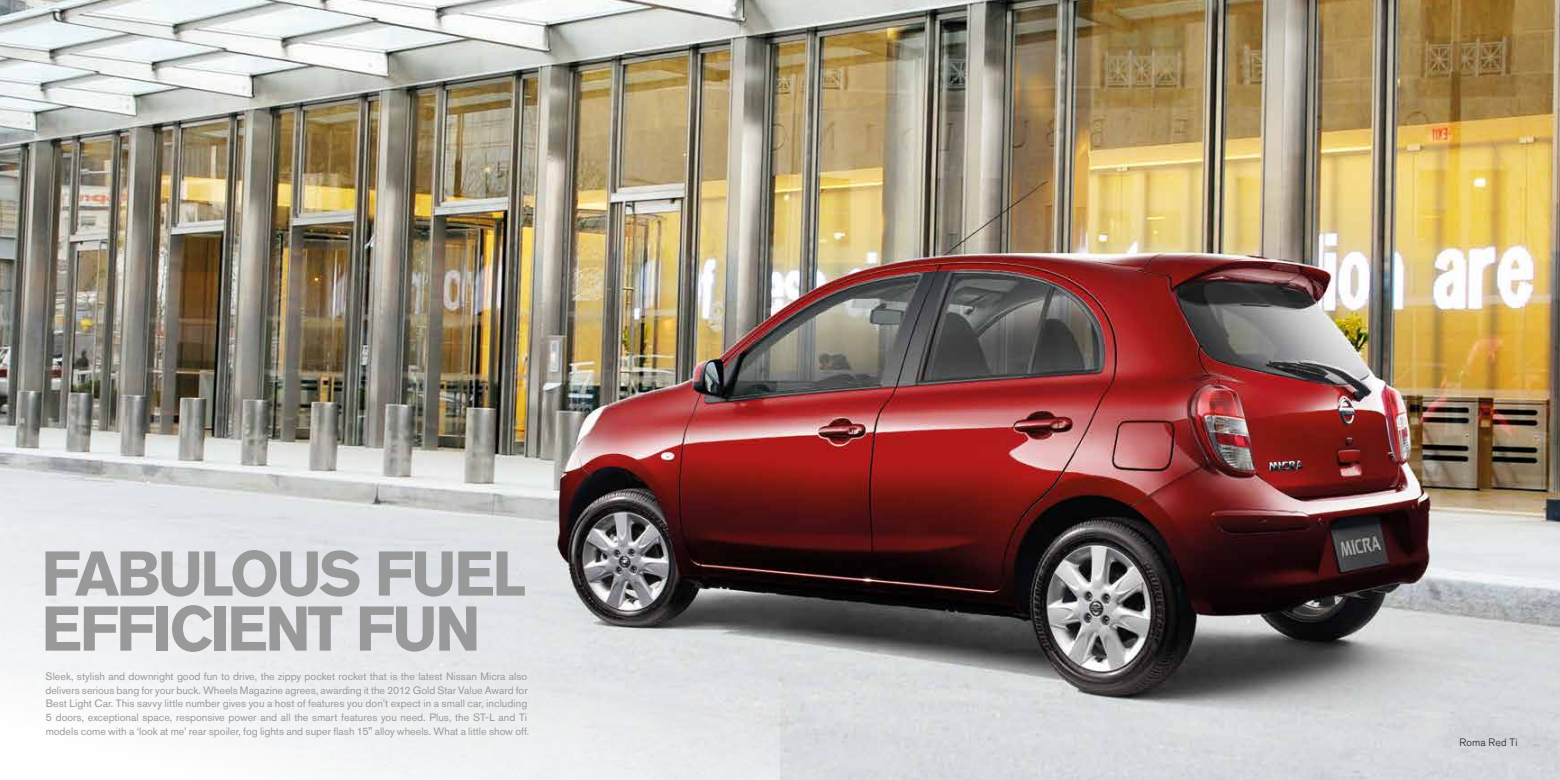
<style>
.page{position:relative;width:1560px;height:780px;background:#fff}
.page>*{position:absolute;margin:0;border:0;box-sizing:border-box;transform-origin:0 0}
.t1{font:700 62.5px/55px "Nissan AG";letter-spacing:-.045em;color:#99999a}
.t2{font:10.62px/13.8px "Nissan AG";color:#99999a}
.t3{font:300 10.62px "Nissan AG";letter-spacing:.015em;color:#231f20}
.s1{font-weight:500;font-stretch:expanded}
</style>
<div class="page">
<img style="left:0;top:0;width:1559px;height:780px">
<svg style="left:0;top:484px;width:780px;height:296px;fill:#e6e8eb"></svg>
<h1 class="t1" style="left:41px;top:546px;width:486px">FABULOUS FUEL<br>EFFICIENT FUN</h1>
<p class="t2" style="left:45px;top:669px;width:485px">Sleek, stylish and downright good fun to drive, the zippy pocket rocket that is the latest Nissan Micra also delivers serious bang for your buck. Wheels Magazine agrees, awarding it the 2012 Gold Star Value Award for Best Light Car. This savvy little number gives you a host of features you don’t expect in a small car, including 5 doors, exceptional space, responsive power and all the smart features you need. Plus, the ST-L and Ti models come with a ‘look at me’ rear spoiler, fog lights and super flash 15<span class="s1">"</span> alloy wheels. What a little show off.</p>
<p class="t3" style="left:1459px;top:736px;width:60px">Roma Red Ti</p>
</div>
